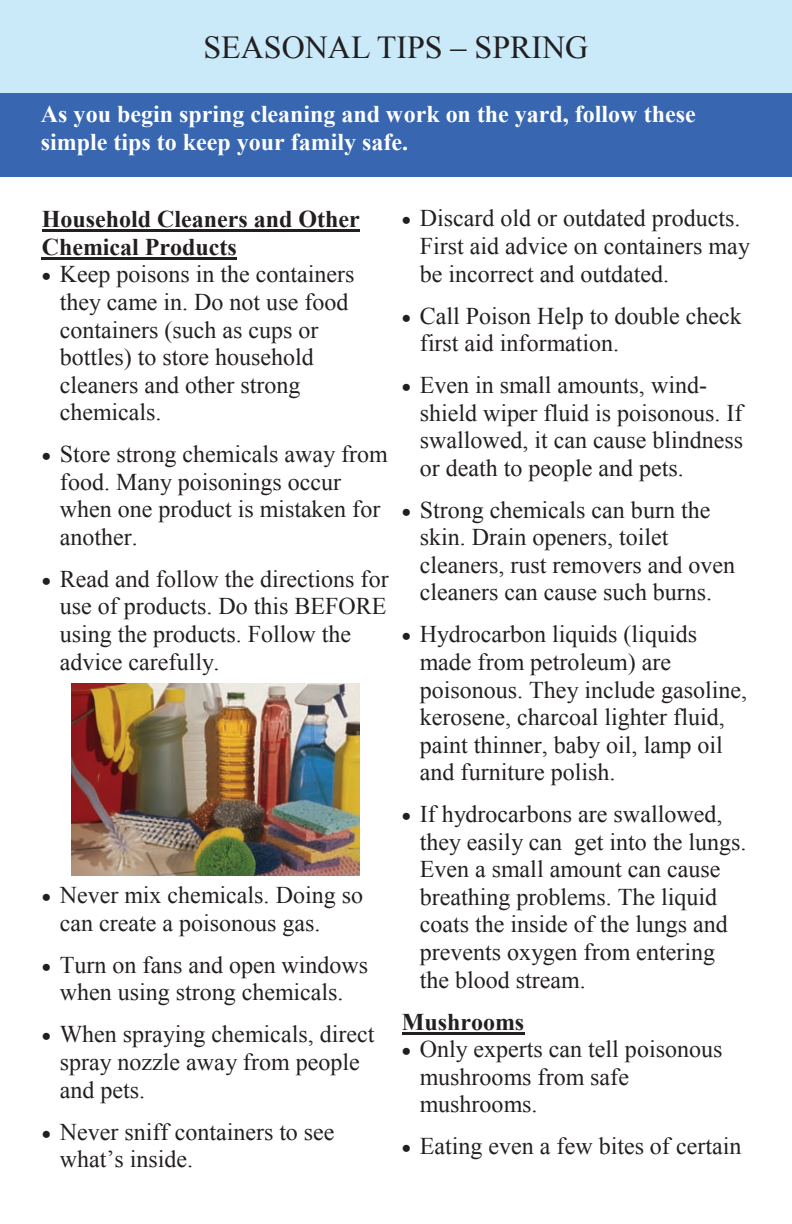
<style>
.page{position:relative;width:792px;height:1224px;background:#fff}
.page>*{position:absolute;margin:0;border:0;box-sizing:border-box;transform-origin:0 0}
.t1{font:32px "Times New Roman";color:#231f20}
.t2{font:24px/27.6px "Times New Roman";color:#231f20}
.t3{font:700 24px/27.4px "Times New Roman";color:#fff}
.t4{font:700 24px/28px "Times New Roman";color:#231f20}
</style>
<div class="page">
<div style="left:0;top:0;width:792px;height:93px;background:#cae9f9"></div>
<div style="left:0;top:93px;width:792px;height:84px;background:#3866b1"></div>
<hr style="left:42px;top:229px;width:318px;height:3px;background:#231f20">
<hr style="left:42px;top:257px;width:195px;height:3px;background:#231f20">
<hr style="left:402px;top:1033px;width:122px;height:2px;background:#231f20">
<img style="left:72px;top:684px;width:288px;height:192px">
<h1 class="t1" style="left:204px;top:30px;width:386px">SEASONAL TIPS – SPRING</h1>
<p class="t3" style="left:41px;top:100px;width:656px">As you begin spring cleaning and work on the yard, follow these simple tips to keep your family safe.</p>
<p class="t4" style="left:42px;top:205px;width:319px">Household Cleaners and Other<br>Chemical Products</p>
<p class="t2" style="left:60px;top:261px;width:296px">Keep poisons in the containers they came in. Do not use food containers (such as cups or bottles) to store household cleaners and other strong chemicals.</p>
<p class="t2" style="left:60px;top:440px;width:330px">Store strong chemicals away from food. Many poisonings occur when one product is mistaken for another.</p>
<p class="t2" style="left:60px;top:565px;width:331px">Read and follow the directions for use of products. Do this BEFORE using the products. Follow the advice carefully.</p>
<p class="t2" style="left:60px;top:882px;width:305px">Never mix chemicals. Doing so can create a poisonous gas.</p>
<p class="t2" style="left:60px;top:951px;width:310px">Turn on fans and open windows when using strong chemicals.</p>
<p class="t2" style="left:60px;top:1021px;width:316px">When spraying chemicals, direct spray nozzle away from people and pets.</p>
<p class="t2" style="left:60px;top:1118px;width:276px">Never sniff containers to see what’s inside.</p>
<p class="t2" style="left:420px;top:205px;width:332px">Discard old or outdated products.<br>First aid advice on containers may be incorrect and outdated.</p>
<p class="t2" style="left:420px;top:302px;width:324px">Call Poison Help to double check first aid information.</p>
<p class="t2" style="left:420px;top:371px;width:325px">Even in small amounts, wind&shy;shield wiper fluid is poisonous. If swallowed, it can cause blindness or death to people and pets.</p>
<p class="t2" style="left:420px;top:496px;width:317px">Strong chemicals can burn the skin. Drain openers, toilet cleaners, rust removers and oven cleaners can cause such burns.</p>
<p class="t2" style="left:420px;top:621px;width:329px">Hydrocarbon liquids (liquids made from petroleum) are poisonous. They include gasoline, kerosene, charcoal lighter fluid, paint thinner, baby oil, lamp oil and furniture polish.</p>
<p class="t2" style="left:420px;top:800px;width:328px">If hydrocarbons are swallowed, they easily can get into the lungs.<br>Even a small amount can cause breathing problems. The liquid coats the inside of the lungs and prevents oxygen from entering the blood stream.</p>
<p class="t4" style="left:402px;top:1008px;width:124px">Mushrooms</p>
<p class="t2" style="left:420px;top:1035px;width:304px">Only experts can tell poisonous mushrooms from safe mushrooms.</p>
<p class="t2" style="left:420px;top:1132px;width:323px">Eating even a few bites of certain</p>
</div>
